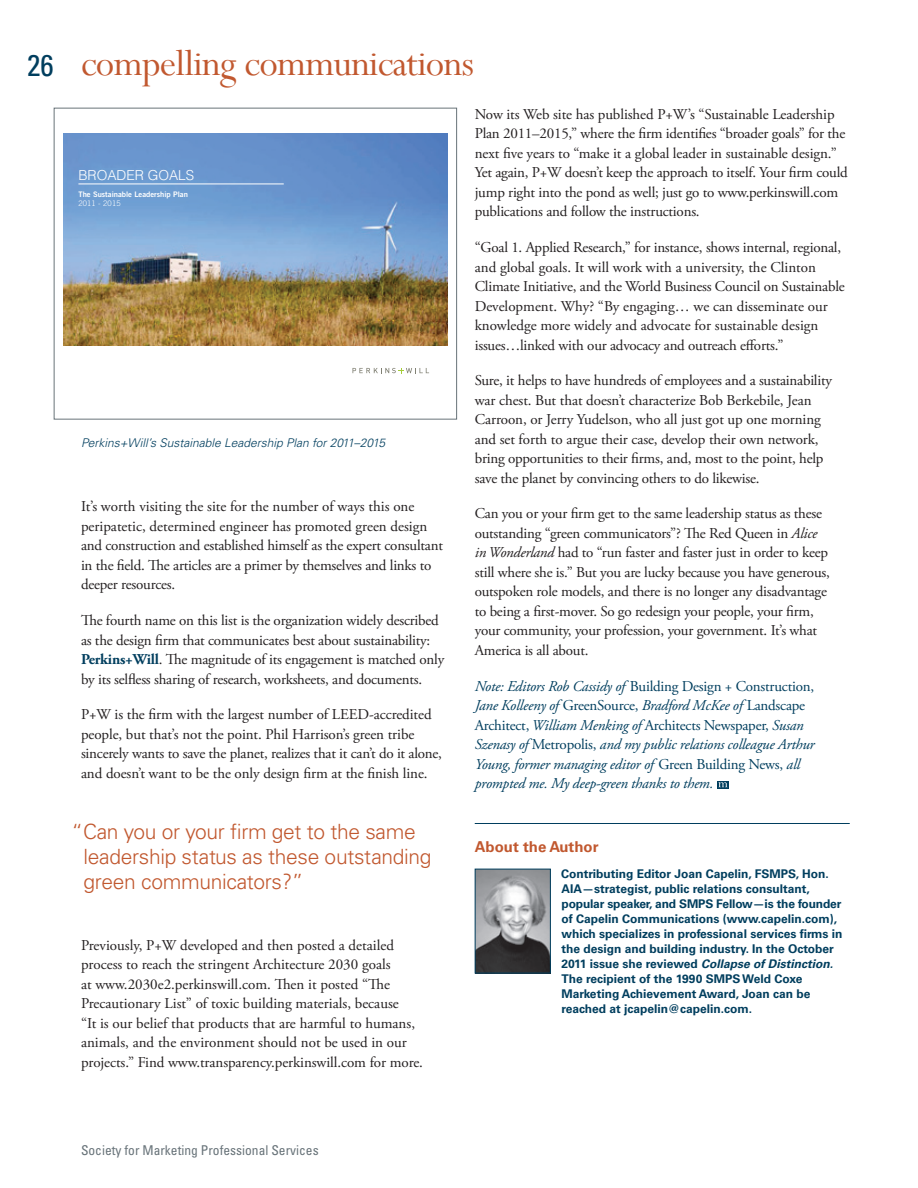
<style>
.page{position:relative;width:918px;height:1188px;background:#fff}
.page>*{position:absolute;margin:0;border:0;box-sizing:border-box;transform-origin:0 0}
.t1{font:40.5px "Perpetua";letter-spacing:-.02em;color:#c1582f}
.t2{font:condensed 30px "Univers LT Std";color:#003e5e}
.t3{font:300 21px/25.2px "Univers LT Std";letter-spacing:-.015em;color:#c1582f}
.t4{font:15px/19.5px "Adobe Garamond Pro";letter-spacing:-.015em;color:#231f20}
.t5{font:italic 15px/19.5px "Adobe Garamond Pro";letter-spacing:-.015em;color:#003e5e}
.t6{font:700 15px "Univers LT Std";color:#c1582f}
.t7{font:300 13.65px "Helvetica LT Std";color:#fff}
.t8{font:condensed 13.5px "Univers LT Std";color:#687379}
.t9{font:700 12px/15px "Univers LT Std";color:#003e5e}
.t10{font:italic 300 12px "Univers LT Std";color:#003e5e}
.t11{font:7.65px "Trade Gothic LT Std Bd 2";color:#fff}
.t12{font:300 7.65px "Trade Gothic LT Std";letter-spacing:.02em;color:#fff}
.s1{font-weight:700;color:#003e5e}
.s2{font-style:italic}
.s3{font-style:normal}
</style>
<div class="page">
<svg style="left:717px;top:781px;width:12px;height:7px"></svg>
<svg style="left:718px;top:782px;width:10px;height:5px"></svg>
<hr style="left:475px;top:823px;width:375px;height:1px;background:#003e5e">
<img style="left:477px;top:871px;width:72px;height:100px">
<div style="left:475px;top:869px;width:76px;height:104px;border:1px solid #003e5e"></div>
<img style="left:63px;top:134px;width:384px;height:212px">
<hr style="left:78px;top:184px;width:206px;height:1px;background:#fff">
<svg style="left:352px;top:368px;width:77px;height:5px"></svg>
<div style="left:54px;top:108px;width:403px;height:312px;border:1px solid #687379"></div>
<h2 class="t2" style="left:27px;top:46px;width:28px">26</h2>
<h1 class="t1" style="left:81px;top:38px;width:395px">compelling communications</h1>
<p class="t7" style="left:78px;top:166px;width:117px">BROADER GOALS</p>
<p class="t11" style="left:78px;top:189px;width:111px">The Sustainable Leadership Plan</p>
<p class="t12" style="left:78px;top:199px;width:44px">2011 - 2015</p>
<p class="t10" style="left:81px;top:435px;width:306px">Perkins+Will’s Sustainable Leadership Plan for 2011–2015</p>
<p class="t4" style="left:81px;top:497px;width:364px">It’s worth visiting the site for the number of ways this one peripatetic, determined engineer has promoted green design and construction and established himself as the expert consultant in the field. The articles are a primer by themselves and links to deeper resources.</p>
<p class="t4" style="left:81px;top:611px;width:365px">The fourth name on this list is the organization widely described as the design firm that communicates best about sustainability:<br><span class="s1">Perkins+Will</span>. The magnitude of its engagement is matched only by its selfless sharing of research, worksheets, and documents.</p>
<p class="t4" style="left:81px;top:705px;width:363px">P+W is the firm with the largest number of LEED-accredited people, but that’s not the point. Phil Harrison’s green tribe sincerely wants to save the planet, realizes that it can’t do it alone, and doesn’t want to be the only design firm at the finish line.</p>
<h3 class="t3" style="left:84px;top:819px;width:350px;text-indent:-12px">“Can you or your firm get to the same leadership status as these outstanding green communicators?”</h3>
<p class="t4" style="left:81px;top:936px;width:344px">Previously, P+W developed and then posted a detailed process to reach the stringent Architecture 2030 goals<br>at www.2030e2.perkinswill.com. Then it posted “The Precautionary List” of toxic building materials, because<br>“It is our belief that products that are harmful to humans, animals, and the environment should not be used in our projects.” Find www.transparency.perkinswill.com for more.</p>
<p class="t4" style="left:475px;top:105px;width:375px">Now its Web site has published P+W’s “Sustainable Leadership Plan 2011–2015,” where the firm identifies “broader goals” for the next five years to “make it a global leader in sustainable design.” Yet again, P+W doesn’t keep the approach to itself. Your firm could jump right into the pond as well; just go to www.perkinswill.com publications and follow the instructions.</p>
<p class="t4" style="left:475px;top:238px;width:372px">“Goal 1. Applied Research,” for instance, shows internal, regional, and global goals. It will work with a university, the Clinton Climate Initiative, and the World Business Council on Sustainable Development. Why? “By engaging… we can disseminate our knowledge more widely and advocate for sustainable design issues…linked with our advocacy and outreach efforts.”</p>
<p class="t4" style="left:475px;top:371px;width:359px">Sure, it helps to have hundreds of employees and a sustainability war chest. But that doesn’t characterize Bob Berkebile, Jean Carroon, or Jerry Yudelson, who all just got up one morning and set forth to argue their case, develop their own network, bring opportunities to their firms, and, most to the point, help save the planet by convincing others to do likewise.</p>
<p class="t4" style="left:475px;top:505px;width:357px">Can you or your firm get to the same leadership status as these outstanding “green communicators”? The Red Queen in <span class="s2">Alice in Wonderland</span> had to “run faster and faster just in order to keep still where she is.” But you are lucky because you have generous, outspoken role models, and there is no longer any disadvantage to being a first-mover. So go redesign your people, your firm, your community, your profession, your government. It’s what America is all about.</p>
<p class="t5" style="left:475px;top:677px;width:341px">Note: Editors Rob Cassidy of <span class="s3">Building Design + Construction, </span>Jane Kolleeny of <span class="s3">GreenSource,</span> Bradford McKee of <span class="s3">Landscape Architect,</span> William Menking of <span class="s3">Architects Newspaper,</span> Susan Szenasy of <span class="s3">Metropolis,</span> and my public relations colleague Arthur Young, former managing editor of <span class="s3">Green Building News,</span> all prompted me. My deep-green thanks to them.</p>
<p class="t6" style="left:475px;top:838px;width:125px">About the Author</p>
<p class="t9" style="left:561px;top:866px;width:283px">Contributing Editor Joan Capelin, FSMPS, Hon.<br>AIA—strategist, public relations consultant, popular speaker, and SMPS Fellow—is the founder of Capelin Communications (www.capelin.com), which specializes in professional services firms in the design and building industry. In the October 2011 issue she reviewed <span class="s2">Collapse of Distinction.<br></span>The recipient of the 1990 SMPS Weld Coxe Marketing Achievement Award, Joan can be reached at jcapelin@capelin.com.</p>
<p class="t8" style="left:81px;top:1141px;width:239px">Society for Marketing Professional Services</p>
</div>
